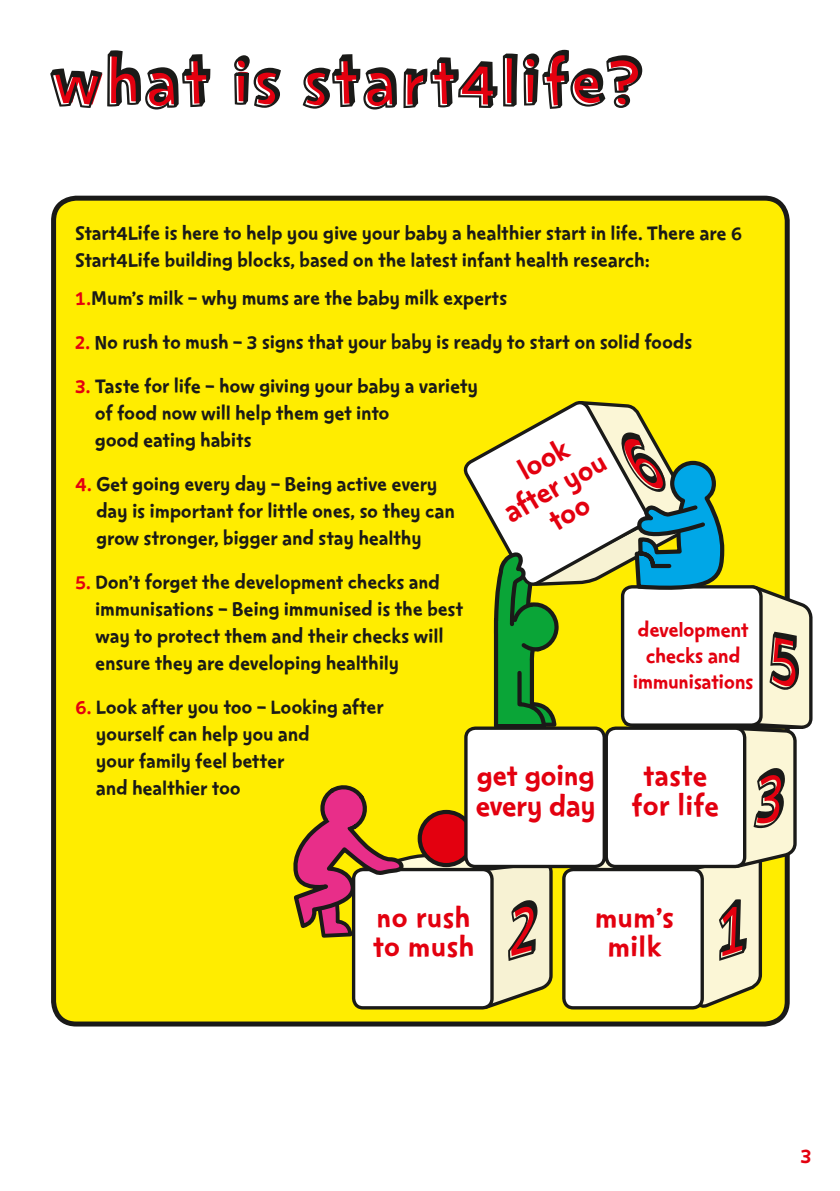
<style>
.page{position:relative;width:840px;height:1191px;background:#fff}
.page>*{position:absolute;margin:0;border:0;box-sizing:border-box;transform-origin:0 0}
.t1{font:78px "Change 4 Life Headline Fill";letter-spacing:-.01em;color:#e3000f}
.t2{font:34.4px/29.6px "Change 4 Life Text";letter-spacing:-.01em;color:#e3000f;text-align:center}
.t3{font:24px "Change 4 Life Text";color:#e3000f}
.t4{font:23.8px/26.2px "Change 4 Life Text";letter-spacing:-.02em;color:#e3000f;text-align:center}
.Body_Text{font:23px/27px "Change 4 Life Text";letter-spacing:-.015em;color:#1a1a18}
.Body_NEW{font:23px/27px "Change 4 Life Text";letter-spacing:-.015em;color:#1a1a18}
.s1{color:#e3000f}
</style>
<div class="page">
<div style="left:54px;top:198px;width:732px;height:826px;background:#ffed00;border-radius:23px"></div>
<svg style="left:743px;top:195px;width:70px;height:531px"></svg>
<svg style="left:287px;top:399px;width:523px;height:628px"></svg>
<p class="t1" style="left:51px;top:50px;width:596px">What is Start4Life?</p>
<p class="Body_NEW" style="left:75px;top:221px;width:668px">Start4Life is here to help you give your baby a healthier start in life. There are 6<br>Start4Life building blocks, based on the latest infant health research:</p>
<p class="Body_Text" style="left:75px;top:286px;width:433px"><span class="s1">1.</span>Mum’s milk – why mums are the baby milk experts</p>
<p class="Body_Text" style="left:75px;top:330px;width:618px"><span class="s1">2.</span> No rush to mush – 3 signs that your baby is ready to start on solid foods</p>
<p class="Body_Text" style="left:95px;top:374px;width:384px;text-indent:-20px"><span class="s1">3.</span> Taste for life – how giving your baby a variety of food now will help them get into<br>good eating habits</p>
<p class="Body_Text" style="left:96px;top:472px;width:360px;text-indent:-21px"><span class="s1">4.</span> Get going every day – Being active every day is important for little ones, so they can grow stronger, bigger and stay healthy</p>
<p class="Body_Text" style="left:95px;top:570px;width:369px;text-indent:-20px"><span class="s1">5.</span> Don’t forget the development checks and immunisations – Being immunised is the best way to protect them and their checks will ensure they are developing healthily</p>
<p class="Body_Text" style="left:96px;top:695px;width:289px;text-indent:-21px"><span class="s1">6.</span> Look after you too – Looking after yourself can help you and<br>your family feel better<br>and healthier too</p>
<h2 class="t2" style="left:513px;top:461px;width:55px;rotate:-29deg">look</h2>
<h2 class="t2" style="left:499px;top:503px;width:114px;rotate:-29deg">after you too</h2>
<p class="t4" style="left:632px;top:618px;width:122px">development checks and immunisations</p>
<h2 class="t2" style="left:475px;top:763px;width:122px;text-align:left">get going every day</h2>
<h2 class="t2" style="left:631px;top:763px;width:89px">taste for life</h2>
<h2 class="t2" style="left:372px;top:904px;width:103px;text-align:left">no rush to mush</h2>
<h2 class="t2" style="left:594px;top:904px;width:81px">mum’s milk</h2>
<p class="t3" style="left:800px;top:1146px;width:13px">3</p>
</div>
